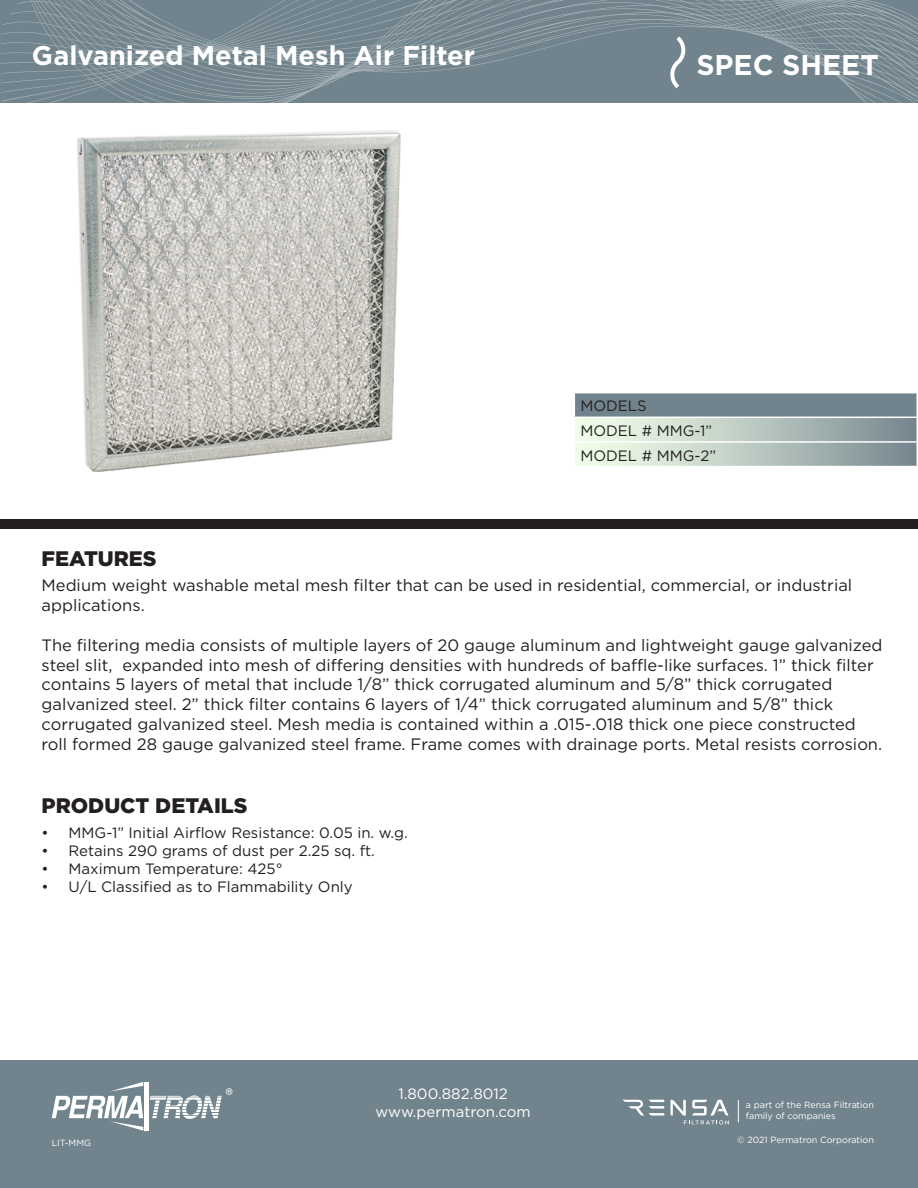
<style>
.page{position:relative;width:918px;height:1188px;background:#fff}
.page>*{position:absolute;margin:0;border:0;box-sizing:border-box;transform-origin:0 0}
.t1{font:700 28.5px "Gotham HTF";color:#fff}
.t2{font:700 27px "Gotham HTF";color:#fff}
.t3{font:900 21px "Gotham HTF";color:#231f20}
.t4{font:16.5px/19.8px "Gotham HTF";color:#231f20}
.t5{font:15px "Gotham HTF";color:#231f20}
.t6{font:15px "Gotham HTF";color:#fff}
.t7{font:9px/10.8px "Gotham HTF";color:#fff}
</style>
<div class="page">
<div style="left:0;top:1060px;width:918px;height:128px;background:#71838c"></div>
<svg style="left:52px;top:1082px;width:91px;height:49px"></svg>
<div style="left:144px;top:1082px;width:5px;height:49px;background:#fff"></div>
<svg style="left:150px;top:1088px;width:82px;height:31px"></svg>
<svg style="left:623px;top:1100px;width:41px;height:16px"></svg>
<svg style="left:671px;top:1100px;width:58px;height:25px"></svg>
<svg style="left:738px;top:1100px;width:1px;height:22px"></svg>
<svg style="left:1px;top:0;width:917px;height:103px;background:#788991"></svg>
<svg style="left:665px;top:32px;width:20px;height:60px"></svg>
<svg style="left:574px;top:393px;width:343px;height:73px;background:#a6b5b3"></svg>
<hr style="left:916px;top:443px;width:2px;height:23px;background:#fff">
<div style="left:0;top:520px;width:918px;height:9px;background:#231f20"></div>
<img style="left:77px;top:130px;width:324px;height:342px">
<p class="t2" style="left:32px;top:40px;width:445px">Galvanized Metal Mesh Air Filter</p>
<p class="t1" style="left:696px;top:49px;width:184px">SPEC SHEET</p>
<p class="t5" style="left:580px;top:398px;width:68px">MODELS</p>
<p class="t5" style="left:580px;top:422px;width:133px">MODEL # MMG-1”</p>
<p class="t5" style="left:580px;top:447px;width:137px">MODEL # MMG-2”</p>
<p class="t3" style="left:42px;top:546px;width:116px">FEATURES</p>
<p class="t4" style="left:42px;top:575px;width:812px">Medium weight washable metal mesh filter that can be used in residential, commercial, or industrial applications.</p>
<p class="t4" style="left:42px;top:635px;width:842px">The filtering media consists of multiple layers of 20 gauge aluminum and lightweight gauge galvanized steel slit, expanded into mesh of differing densities with hundreds of baffle-like surfaces. 1” thick filter contains 5 layers of metal that include 1/8” thick corrugated aluminum and 5/8” thick corrugated galvanized steel. 2” thick filter contains 6 layers of 1/4” thick corrugated aluminum and 5/8” thick corrugated galvanized steel. Mesh media is contained within a .015-.018 thick one piece constructed roll formed 28 gauge galvanized steel frame. Frame comes with drainage ports. Metal resists corrosion.</p>
<p class="t3" style="left:42px;top:793px;width:207px">PRODUCT DETAILS</p>
<p class="t5" style="left:42px;top:825px;width:368px">• MMG-1” Initial Airflow Resistance: 0.05 in. w.g.</p>
<p class="t5" style="left:42px;top:843px;width:335px">• Retains 290 grams of dust per 2.25 sq. ft.</p>
<p class="t5" style="left:42px;top:861px;width:242px">• Maximum Temperature: 425°</p>
<p class="t5" style="left:42px;top:879px;width:313px">• U/L Classified as to Flammability Only</p>
<p class="t6" style="left:399px;top:1086px;width:111px">1.800.882.8012</p>
<p class="t6" style="left:376px;top:1104px;width:157px">www.permatron.com</p>
<p class="t7" style="left:746px;top:1100px;width:130px">a part of the Rensa Filtration family of companies</p>
<p class="t7" style="left:52px;top:1138px;width:41px">LIT-MMG</p>
<p class="t7" style="left:737px;top:1135px;width:138px">© 2021 Permatron Corporation</p>
</div>
